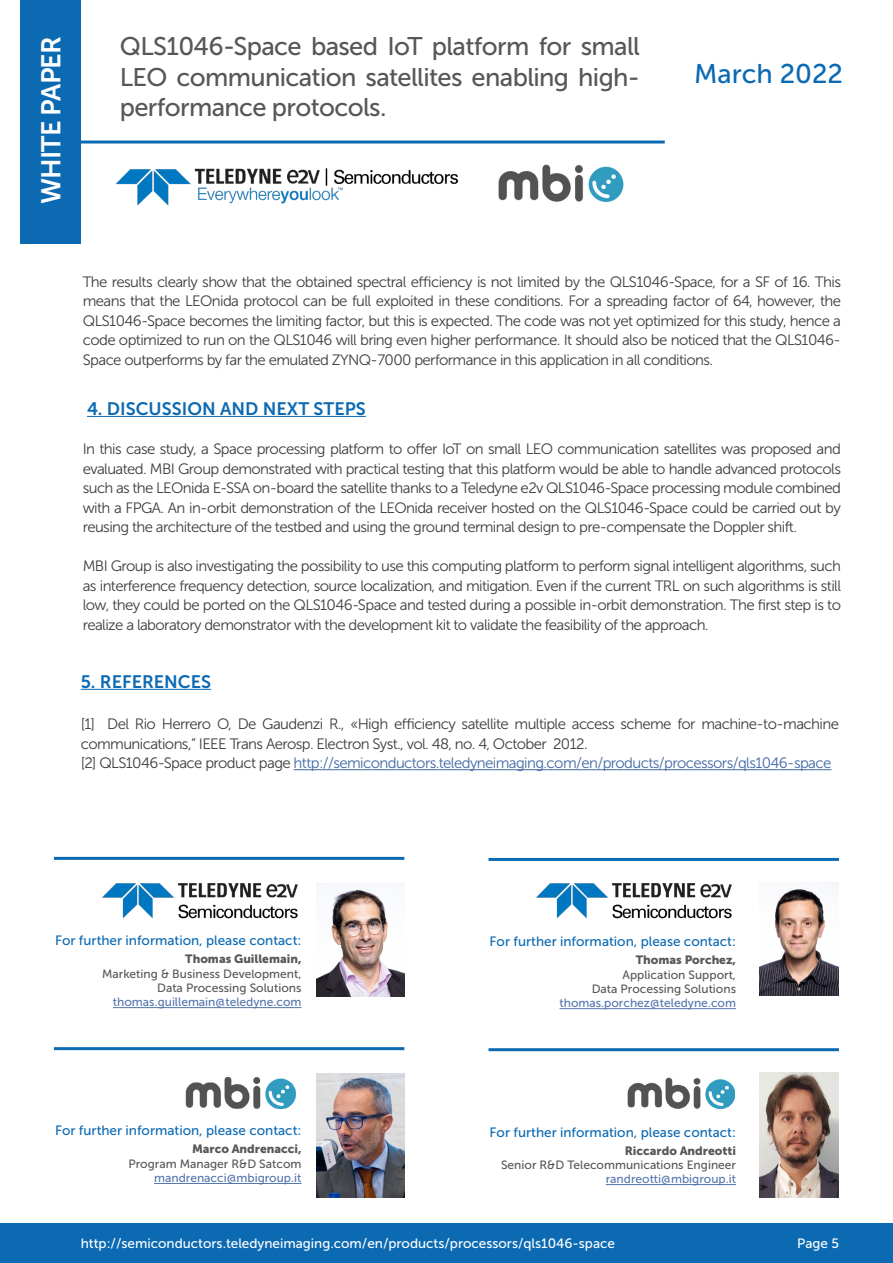
<style>
.page{position:relative;width:893px;height:1263px;background:#fff}
.page>*{position:absolute;margin:0;border:0;box-sizing:border-box;transform-origin:0 0}
.t1{font:27px "Museo Sans 700";letter-spacing:-.03em;color:#fff}
.t2{font:27px "Museo Sans 500";color:#0c6ab3}
.t3{font:25.5px/30.6px "Museo Sans 500";letter-spacing:-.025em;color:#575756;text-align:justify}
.t4{font:18px "Museo Sans 700";color:#0c6ab3}
.t5{font:15px/19.5px "Museo Sans 300";letter-spacing:-.04em;color:#3c3c3b;text-align:justify}
.t6{font:13.5px "Museo Sans 500";color:#0c6ab3}
.t7{font:13.5px "Museo Sans 500";color:#fff}
.t8{font:12px/14.4px "Museo Sans 500";color:#575756;text-align:right}
.t9{font:12px "Museo Sans 500";color:#5576af}
.t10{font:12px "Museo Sans 900";color:#575756}
.s1{color:#3f68a5}
</style>
<div class="page">
<div style="left:0;top:1223px;width:893px;height:40px;background:#0c6ab3"></div>
<hr style="left:294px;top:769px;width:537px;height:1px;background:#3f68a5">
<hr style="left:87px;top:416px;width:279px;height:1px;background:#0c6ab3">
<div style="left:20px;top:0;width:61px;height:244px;background:#0c6ab3"></div>
<hr style="left:81px;top:141px;width:584px;height:3px;background:#0c6ab3">
<img style="left:115px;top:168px;width:344px;height:38px">
<hr style="left:81px;top:689px;width:130px;height:1px;background:#0c6ab3">
<img style="left:316px;top:883px;width:89px;height:114px">
<img style="left:316px;top:1073px;width:89px;height:124px">
<hr style="left:113px;top:1007px;width:188px;height:1px;background:#5576af">
<hr style="left:154px;top:1183px;width:147px;height:1px;background:#5576af">
<hr style="left:54px;top:857px;width:350px;height:3px;background:#0c6ab3">
<hr style="left:54px;top:1047px;width:350px;height:3px;background:#0c6ab3">
<img style="left:759px;top:882px;width:80px;height:114px">
<img style="left:759px;top:1072px;width:80px;height:125px">
<hr style="left:559px;top:1008px;width:177px;height:1px;background:#5576af">
<hr style="left:606px;top:1184px;width:130px;height:1px;background:#5576af">
<hr style="left:488px;top:858px;width:351px;height:3px;background:#0c6ab3">
<hr style="left:488px;top:1048px;width:351px;height:3px;background:#0c6ab3">
<img style="left:185px;top:1077px;width:111px;height:33px">
<img style="left:627px;top:1077px;width:107px;height:33px">
<img style="left:102px;top:883px;width:196px;height:36px">
<img style="left:536px;top:883px;width:196px;height:36px">
<img style="left:498px;top:164px;width:126px;height:39px">
<h1 class="t1" style="left:36px;top:204px;width:170px;rotate:-90deg">WHITE PAPER</h1>
<h2 class="t3" style="left:120px;top:31px;width:522px">QLS1046-Space based IoT platform for small LEO communication satellites enabling high&shy;performance protocols.</h2>
<h1 class="t2" style="left:694px;top:59px;width:150px">March 2022</h1>
<p class="t5" style="left:83px;top:272px;width:760px">The results clearly show that the obtained spectral efficiency is not limited by the QLS1046-Space, for a SF of 16. This means that the LEOnida protocol can be full exploited in these conditions. For a spreading factor of 64, however, the QLS1046-Space becomes the limiting factor, but this is expected. The code was not yet optimized for this study, hence a code optimized to run on the QLS1046 will bring even higher performance. It should also be noticed that the QLS1046- Space outperforms by far the emulated ZYNQ-7000 performance in this application in all conditions.</p>
<p class="t4" style="left:87px;top:398px;width:280px">4. DISCUSSION AND NEXT STEPS</p>
<p class="t5" style="left:83px;top:439px;width:760px">In this case study, a Space processing platform to offer IoT on small LEO communication satellites was proposed and evaluated. MBI Group demonstrated with practical testing that this platform would be able to handle advanced protocols such as the LEOnida E-SSA on-board the satellite thanks to a Teledyne e2v QLS1046-Space processing module combined with a FPGA. An in-orbit demonstration of the LEOnida receiver hosted on the QLS1046-Space could be carried out by reusing the architecture of the testbed and using the ground terminal design to pre-compensate the Doppler shift.</p>
<p class="t5" style="left:83px;top:556px;width:760px">MBI Group is also investigating the possibility to use this computing platform to perform signal intelligent algorithms, such as interference frequency detection, source localization, and mitigation. Even if the current TRL on such algorithms is still low, they could be ported on the QLS1046-Space and tested during a possible in-orbit demonstration. The first step is to realize a laboratory demonstrator with the development kit to validate the feasibility of the approach.</p>
<p class="t4" style="left:81px;top:671px;width:132px">5. REFERENCES</p>
<p class="t5" style="left:81px;top:714px;width:760px;text-align:left">[1] Del Rio Herrero O, De Gaudenzi R., «High efficiency satellite multiple access scheme for machine-to-machine communications,” IEEE Trans Aerosp. Electron Syst., vol. 48, no. 4, October 2012.<br>[2] QLS1046-Space product page <span class="s1">http://semiconductors.teledyneimaging.com/en/products/processors/qls1046-space</span></p>
<p class="t6" style="left:55px;top:933px;width:248px">For further information, please contact:</p>
<p class="t10" style="left:185px;top:952px;width:118px">Thomas Guillemain,</p>
<p class="t8" style="left:102px;top:966px;width:201px">Marketing &amp; Business Development,<br>Data Processing Solutions</p>
<p class="t9" style="left:113px;top:996px;width:190px">thomas.guillemain@teledyne.com</p>
<p class="t6" style="left:55px;top:1123px;width:248px">For further information, please contact:</p>
<p class="t10" style="left:192px;top:1142px;width:111px">Marco Andrenacci,</p>
<p class="t8" style="left:129px;top:1156px;width:174px">Program Manager R&amp;D Satcom</p>
<p class="t9" style="left:154px;top:1171px;width:149px">mandrenacci@mbigroup.it</p>
<p class="t6" style="left:490px;top:934px;width:248px">For further information, please contact:</p>
<p class="t10" style="left:636px;top:953px;width:102px">Thomas Porchez,</p>
<p class="t8" style="left:592px;top:967px;width:146px">Application Support,<br>Data Processing Solutions</p>
<p class="t9" style="left:559px;top:997px;width:178px">thomas.porchez@teledyne.com</p>
<p class="t6" style="left:490px;top:1124px;width:248px">For further information, please contact:</p>
<p class="t10" style="left:625px;top:1143px;width:113px">Riccardo Andreotti</p>
<p class="t8" style="left:501px;top:1158px;width:236px">Senior R&amp;D Telecommunications Engineer</p>
<p class="t9" style="left:606px;top:1172px;width:132px">randreotti@mbigroup.it</p>
<p class="t7" style="left:81px;top:1235px;width:536px">http://semiconductors.teledyneimaging.com/en/products/processors/qls1046-space</p>
<p class="t7" style="left:797px;top:1235px;width:43px">Page 5</p>
</div>
